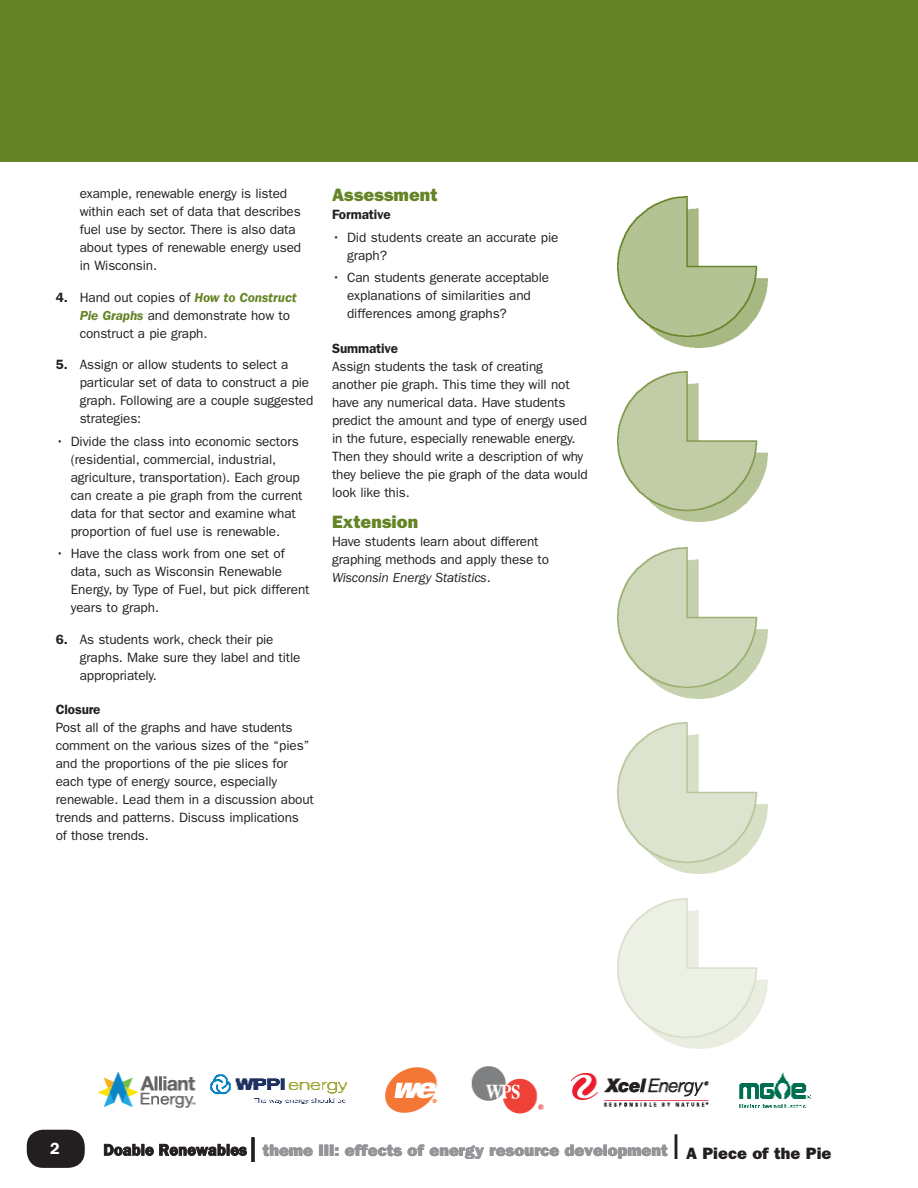
<style>
.page{position:relative;width:918px;height:1188px;background:#fff}
.page>*{position:absolute;margin:0;border:0;box-sizing:border-box;transform-origin:0 0}
.Summary_Sections{font:18px "ITC Franklin Gothic Std Hvy";color:#648426}
.t1{font:16.5px "ITC Franklin Gothic Std Hvy";color:#939598}
.t2{font:16.5px "ITC Franklin Gothic Std Hvy";color:#231f20}
.t3{font:16.5px "Franklin Gothic Demi";color:#fff}
.BC{font:13.5px/18px "ITC Franklin Gothic Std";letter-spacing:-.01em;color:#231f20}
.BC_Bold_SB{font:600 13.5px "ITC Franklin Gothic Std";letter-spacing:-.01em;color:#231f20}
.BC_Bold_NO_SB{font:600 13.5px "ITC Franklin Gothic Std";letter-spacing:-.01em;color:#231f20}
.s1{font-weight:600}
.s2{font-weight:600;font-style:italic;color:#648426}
.s3{font-style:italic}
.s4{font-family:"ITC Franklin Gothic Std";font-size:36px}
.s5{font-family:"Franklin Gothic";font-weight:600;color:#231f20}
.s6{font-family:"ITC Franklin Gothic Std";font-size:36px;color:#231f20}
</style>
<div class="page">
<div style="left:27px;top:1130px;width:58px;height:38px;background:#231f20;border-radius:16px"></div>
<div style="left:0;top:0;width:918px;height:162px;background:#648426"></div>
<img style="left:617px;top:197px;width:151px;height:150px">
<img style="left:617px;top:371px;width:151px;height:151px">
<img style="left:617px;top:548px;width:151px;height:150px">
<img style="left:617px;top:723px;width:151px;height:150px">
<img style="left:617px;top:898px;width:151px;height:151px">
<img style="left:98px;top:1066px;width:714px;height:48px">
<p class="BC" style="left:80px;top:185px;width:223px">example, renewable energy is listed within each set of data that describes fuel use by sector. There is also data about types of renewable energy used in Wisconsin.</p>
<p class="BC" style="left:80px;top:288px;width:218px;text-indent:-24px"><span class="s1">4.</span> Hand out copies of <span class="s2">How to Construct<br>Pie Graphs</span> and demonstrate how to construct a pie graph.</p>
<p class="BC" style="left:80px;top:356px;width:235px;text-indent:-24px"><span class="s1">5.</span> Assign or allow students to select a particular set of data to construct a pie graph. Following are a couple suggested strategies:</p>
<p class="BC" style="left:71px;top:432px;width:233px;text-indent:-15px">• Divide the class into economic sectors (residential, commercial, industrial, agriculture, transportation). Each group can create a pie graph from the current data for that sector and examine what proportion of fuel use is renewable.</p>
<p class="BC" style="left:71px;top:545px;width:240px;text-indent:-15px">• Have the class work from one set of data, such as Wisconsin Renewable<br>Energy, by Type of Fuel, but pick different years to graph.</p>
<p class="BC" style="left:80px;top:630px;width:222px;text-indent:-24px"><span class="s1">6.</span> As students work, check their pie graphs. Make sure they label and title appropriately.</p>
<p class="BC_Bold_SB" style="left:56px;top:702px;width:46px">Closure</p>
<p class="BC" style="left:56px;top:719px;width:260px">Post all of the graphs and have students comment on the various sizes of the “pies” and the proportions of the pie slices for each type of energy source, especially renewable. Lead them in a discussion about trends and patterns. Discuss implications<br>of those trends.</p>
<p class="Summary_Sections" style="left:332px;top:185px;width:107px">Assessment</p>
<p class="BC_Bold_NO_SB" style="left:332px;top:207px;width:60px">Formative</p>
<p class="BC" style="left:347px;top:228px;width:213px;text-indent:-15px">• Did students create an accurate pie graph?</p>
<p class="BC" style="left:347px;top:269px;width:204px;text-indent:-15px">• Can students generate acceptable explanations of similarities and differences among graphs?</p>
<p class="BC_Bold_SB" style="left:332px;top:340px;width:68px">Summative</p>
<p class="BC" style="left:332px;top:357px;width:257px">Assign students the task of creating another pie graph. This time they will not have any numerical data. Have students predict the amount and type of energy used in the future, especially renewable energy.<br>Then they should write a description of why they believe the pie graph of the data would look like this.</p>
<p class="Summary_Sections" style="left:332px;top:512px;width:88px">Extension</p>
<p class="BC" style="left:332px;top:533px;width:218px">Have students learn about different graphing methods and apply these to<br><span class="s3">Wisconsin Energy Statistics</span>.</p>
<p class="t3" style="left:50px;top:1138px;width:11px">2</p>
<p class="t2" style="left:672px;top:1143px;width:161px"><span class="s4">l</span> A Piece of the Pie</p>
<p class="t1" style="left:103px;top:1141px;width:566px"><span class="s5">Doable Renewables</span> <span class="s6">l</span> theme III: effects of energy resource development</p>
</div>
